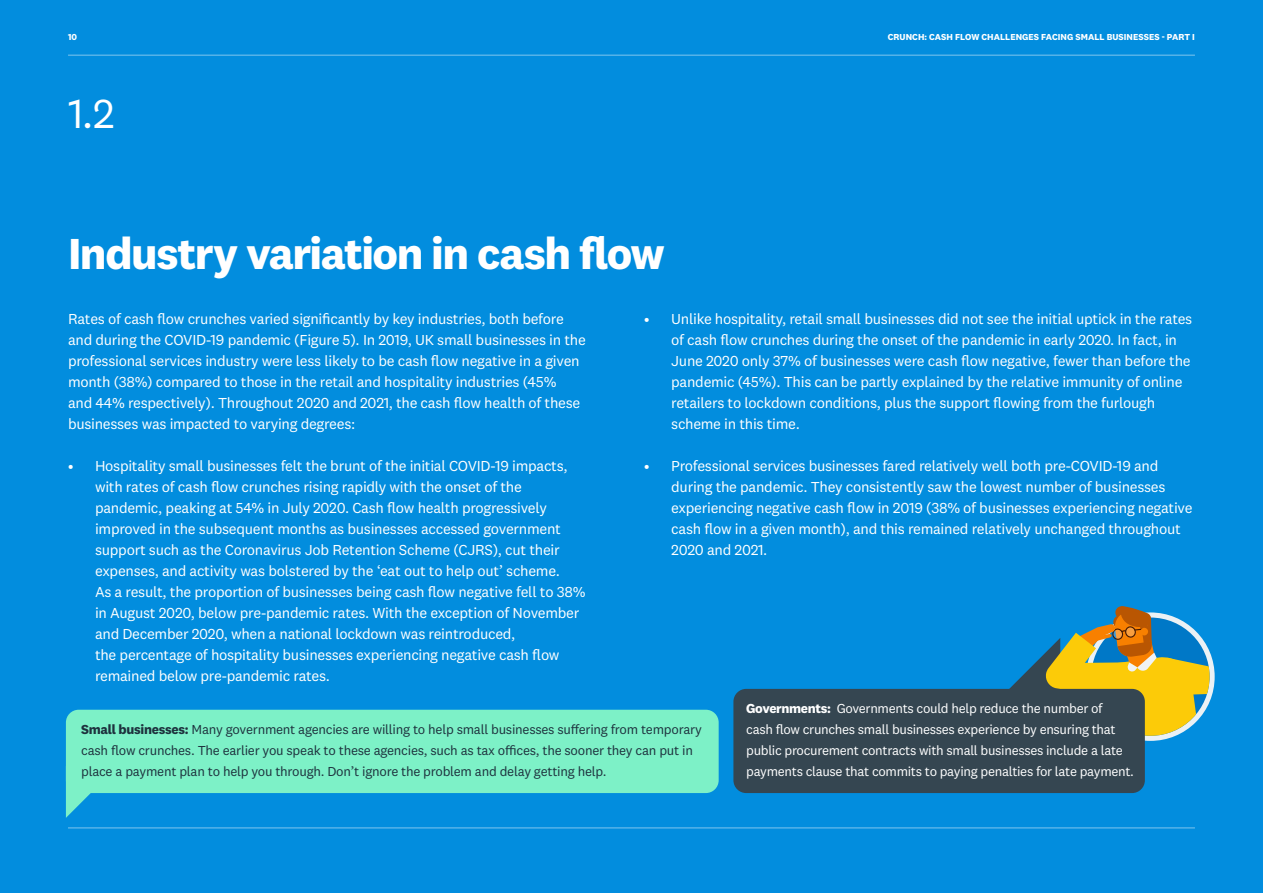
<style>
.page{position:relative;width:1263px;height:893px;background:#028dde}
.page>*{position:absolute;margin:0;border:0;box-sizing:border-box;transform-origin:0 0}
.t1{font:700 45px "National 2";letter-spacing:-.03em;color:#fff}
.t2{font:42px "National 2";color:#fff}
.t3{font:15px/21px "National 2";letter-spacing:-.02em;color:#fff}
.t4{font:13.5px/21px "National 2";letter-spacing:-.02em;color:#1e323e}
.t5{font:13.5px/21px "National 2";letter-spacing:-.025em;color:#fff}
.t6{font:700 9px "National 2";letter-spacing:.005em;color:#fff}
.s1{font-weight:700}
</style>
<div class="page">
<hr style="left:68px;top:828px;width:1127px;height:1px;background:#fff">
<hr style="left:68px;top:55px;width:1127px;height:1px;background:#fff">
<svg style="left:66px;top:784px;width:25px;height:34px"></svg>
<svg style="left:1008px;top:606px;width:207px;height:135px"></svg>
<div style="left:66px;top:710px;width:653px;height:83px;background:#7df1c7;border-radius:13px"></div>
<div style="left:733px;top:689px;width:412px;height:104px;background:#354651;border-radius:13px"></div>
<p class="t6" style="left:68px;top:32px;width:11px">10</p>
<p class="t6" style="left:888px;top:32px;width:309px">CRUNCH: CASH FLOW CHALLENGES FACING SMALL BUSINESSES - PART I</p>
<h2 class="t2" style="left:68px;top:89px;width:48px">1.2</h2>
<h1 class="t1" style="left:68px;top:226px;width:598px">Industry variation in cash flow</h1>
<p class="t3" style="left:68px;top:308px;width:519px">Rates of cash flow crunches varied significantly by key industries, both before and during the COVID-19 pandemic (Figure 5). In 2019, UK small businesses in the professional services industry were less likely to be cash flow negative in a given month (38%) compared to those in the retail and hospitality industries (45%<br>and 44% respectively). Throughout 2020 and 2021, the cash flow health of these businesses was impacted to varying degrees:</p>
<p class="t3" style="left:95px;top:455px;width:492px;text-indent:-27px">• Hospitality small businesses felt the brunt of the initial COVID-19 impacts, with rates of cash flow crunches rising rapidly with the onset of the pandemic, peaking at 54% in July 2020. Cash flow health progressively improved in the subsequent months as businesses accessed government support such as the Coronavirus Job Retention Scheme (CJRS), cut their expenses, and activity was bolstered by the ‘eat out to help out’ scheme.<br>As a result, the proportion of businesses being cash flow negative fell to 38% in August 2020, below pre-pandemic rates. With the exception of November and December 2020, when a national lockdown was reintroduced,<br>the percentage of hospitality businesses experiencing negative cash flow remained below pre-pandemic rates.</p>
<p class="t3" style="left:671px;top:308px;width:523px;text-indent:-27px">• Unlike hospitality, retail small businesses did not see the initial uptick in the rates of cash flow crunches during the onset of the pandemic in early 2020. In fact, in June 2020 only 37% of businesses were cash flow negative, fewer than before the pandemic (45%). This can be partly explained by the relative immunity of online retailers to lockdown conditions, plus the support flowing from the furlough scheme in this time.</p>
<p class="t3" style="left:671px;top:455px;width:523px;text-indent:-27px">• Professional services businesses fared relatively well both pre-COVID-19 and during the pandemic. They consistently saw the lowest number of businesses experiencing negative cash flow in 2019 (38% of businesses experiencing negative cash flow in a given month), and this remained relatively unchanged throughout 2020 and 2021.</p>
<p class="t4" style="left:81px;top:718px;width:622px"><span class="s1">Small businesses:</span> Many government agencies are willing to help small businesses suffering from temporary cash flow crunches. The earlier you speak to these agencies, such as tax offices, the sooner they can put in place a payment plan to help you through. Don’t ignore the problem and delay getting help.</p>
<p class="t5" style="left:746px;top:697px;width:389px"><span class="s1">Governments:</span> Governments could help reduce the number of<br>cash flow crunches small businesses experience by ensuring that public procurement contracts with small businesses include a late payments clause that commits to paying penalties for late payment.</p>
</div>
